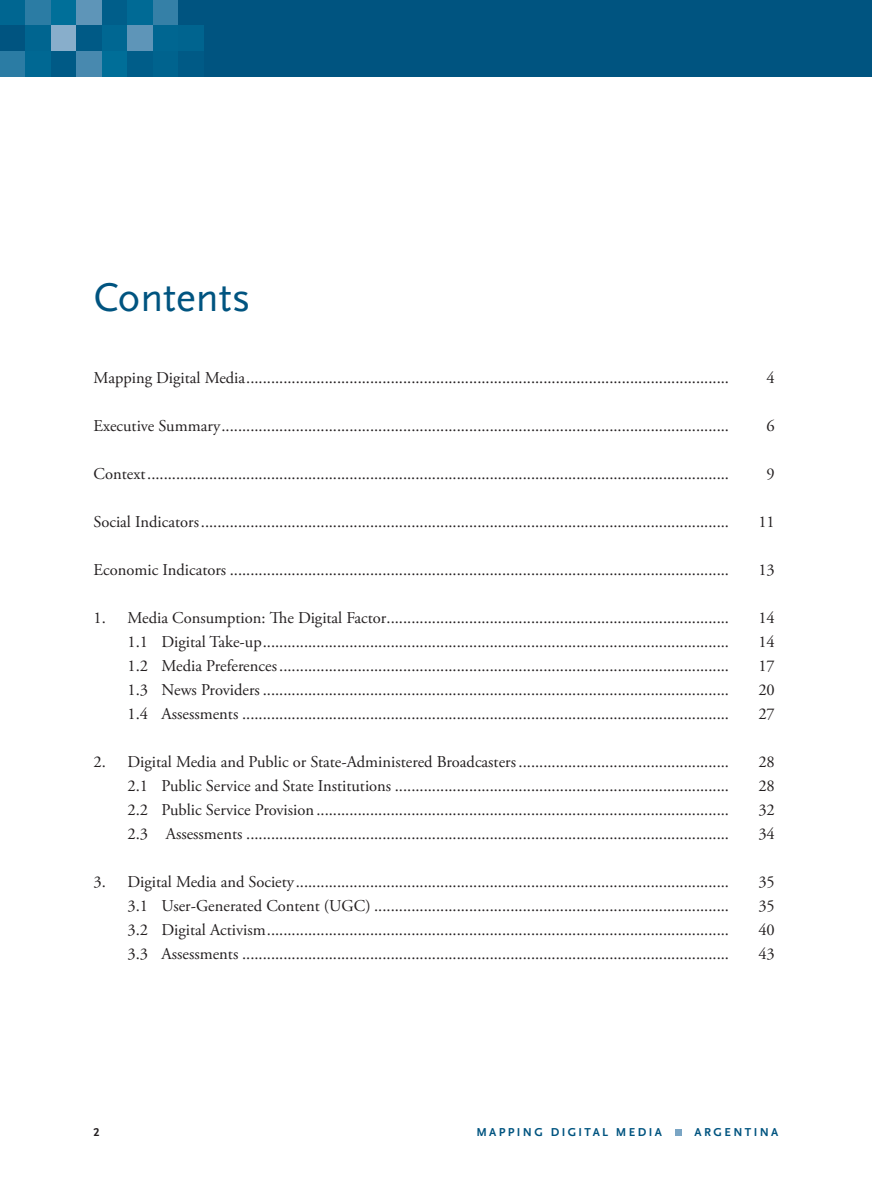
<style>
.page{position:relative;width:872px;height:1191px;background:#fff}
.page>*{position:absolute;margin:0;border:0;box-sizing:border-box;transform-origin:0 0}
.t1{font:42px "Scala Sans";color:#005480}
.t2{font:16.5px "Adobe Garamond Pro";color:#231f20}
.t3{font:700 12px "Scala Sans LF";letter-spacing:.2em;color:#005480}
.t4{font:700 12px "Scala Sans LF";color:#231f20}
</style>
<div class="page">
<div style="left:675px;top:1129px;width:6px;height:7px;background:#7aa5c4"></div>
<div style="left:0;top:0;width:872px;height:77px;background:#005480"></div>
<div style="left:0;top:0;width:26px;height:26px;background:#006691"></div>
<div style="left:0;top:51px;width:26px;height:26px;background:#2b7ca4"></div>
<div style="left:26px;top:0;width:25px;height:26px;background:#2b7ca4"></div>
<div style="left:26px;top:26px;width:25px;height:25px;background:#006590"></div>
<div style="left:26px;top:51px;width:25px;height:26px;background:#006893"></div>
<div style="left:51px;top:0;width:26px;height:26px;background:#006f99"></div>
<div style="left:51px;top:26px;width:26px;height:25px;background:#88aecb"></div>
<div style="left:51px;top:51px;width:26px;height:26px;background:#005a86"></div>
<div style="left:77px;top:0;width:25px;height:26px;background:#5e95b8"></div>
<div style="left:77px;top:26px;width:25px;height:25px;background:#005a86"></div>
<div style="left:77px;top:51px;width:25px;height:26px;background:#4889af"></div>
<div style="left:102px;top:0;width:26px;height:26px;background:#005e8a"></div>
<div style="left:102px;top:26px;width:26px;height:25px;background:#006792"></div>
<div style="left:102px;top:51px;width:26px;height:26px;background:#006e98"></div>
<div style="left:128px;top:0;width:25px;height:26px;background:#006a95"></div>
<div style="left:128px;top:26px;width:25px;height:25px;background:#5e95b8"></div>
<div style="left:128px;top:51px;width:25px;height:26px;background:#005d89"></div>
<div style="left:153px;top:0;width:26px;height:26px;background:#3580a7"></div>
<div style="left:153px;top:26px;width:26px;height:25px;background:#006691"></div>
<div style="left:153px;top:51px;width:26px;height:26px;background:#00638e"></div>
<div style="left:179px;top:26px;width:25px;height:25px;background:#00648f"></div>
<div style="left:179px;top:51px;width:25px;height:26px;background:#005a86"></div>
<h1 class="t1" style="left:94px;top:281px;width:158px">Contents</h1>
<p class="t2" style="left:94px;top:371px;width:637px">Mapping Digital Media .....................................................................................................................</p>
<p class="t2" style="left:766px;top:371px;width:10px">4</p>
<p class="t2" style="left:94px;top:419px;width:637px">Executive Summary ...........................................................................................................................</p>
<p class="t2" style="left:766px;top:419px;width:10px">6</p>
<p class="t2" style="left:94px;top:467px;width:637px">Context .............................................................................................................................................</p>
<p class="t2" style="left:766px;top:467px;width:10px">9</p>
<p class="t2" style="left:94px;top:515px;width:637px">Social Indicators ................................................................................................................................</p>
<p class="t2" style="left:758px;top:515px;width:18px">11</p>
<p class="t2" style="left:94px;top:563px;width:637px">Economic Indicators .........................................................................................................................</p>
<p class="t2" style="left:758px;top:563px;width:18px">13</p>
<p class="t2" style="left:94px;top:611px;width:637px">1. Media Consumption: The Digital Factor ...................................................................................</p>
<p class="t2" style="left:758px;top:611px;width:18px">14</p>
<p class="t2" style="left:128px;top:635px;width:603px">1.1 Digital Take-up .................................................................................................................</p>
<p class="t2" style="left:758px;top:635px;width:18px">14</p>
<p class="t2" style="left:128px;top:659px;width:603px">1.2 Media Preferences .............................................................................................................</p>
<p class="t2" style="left:758px;top:659px;width:18px">17</p>
<p class="t2" style="left:128px;top:683px;width:603px">1.3 News Providers .................................................................................................................</p>
<p class="t2" style="left:758px;top:683px;width:18px">20</p>
<p class="t2" style="left:128px;top:707px;width:603px">1.4 Assessments ......................................................................................................................</p>
<p class="t2" style="left:758px;top:707px;width:18px">27</p>
<p class="t2" style="left:94px;top:755px;width:637px">2. Digital Media and Public or State-Administered Broadcasters ...................................................</p>
<p class="t2" style="left:758px;top:755px;width:18px">28</p>
<p class="t2" style="left:128px;top:779px;width:603px">2.1 Public Service and State Institutions .................................................................................</p>
<p class="t2" style="left:758px;top:779px;width:18px">28</p>
<p class="t2" style="left:128px;top:803px;width:603px">2.2 Public Service Provision ....................................................................................................</p>
<p class="t2" style="left:758px;top:803px;width:18px">32</p>
<p class="t2" style="left:128px;top:827px;width:603px">2.3 Assessments .....................................................................................................................</p>
<p class="t2" style="left:758px;top:827px;width:18px">34</p>
<p class="t2" style="left:94px;top:875px;width:637px">3. Digital Media and Society .........................................................................................................</p>
<p class="t2" style="left:758px;top:875px;width:18px">35</p>
<p class="t2" style="left:128px;top:899px;width:603px">3.1 User-Generated Content (UGC) ......................................................................................</p>
<p class="t2" style="left:758px;top:899px;width:18px">35</p>
<p class="t2" style="left:128px;top:923px;width:603px">3.2 Digital Activism ................................................................................................................</p>
<p class="t2" style="left:758px;top:923px;width:18px">40</p>
<p class="t2" style="left:128px;top:947px;width:603px">3.3 Assessments ......................................................................................................................</p>
<p class="t2" style="left:758px;top:947px;width:18px">43</p>
<p class="t4" style="left:94px;top:1127px;width:7px">2</p>
<p class="t3" style="left:476px;top:1127px;width:187px">MAPPING DIGITAL MEDIA</p>
<p class="t3" style="left:694px;top:1127px;width:85px">ARGENTINA</p>
</div>
